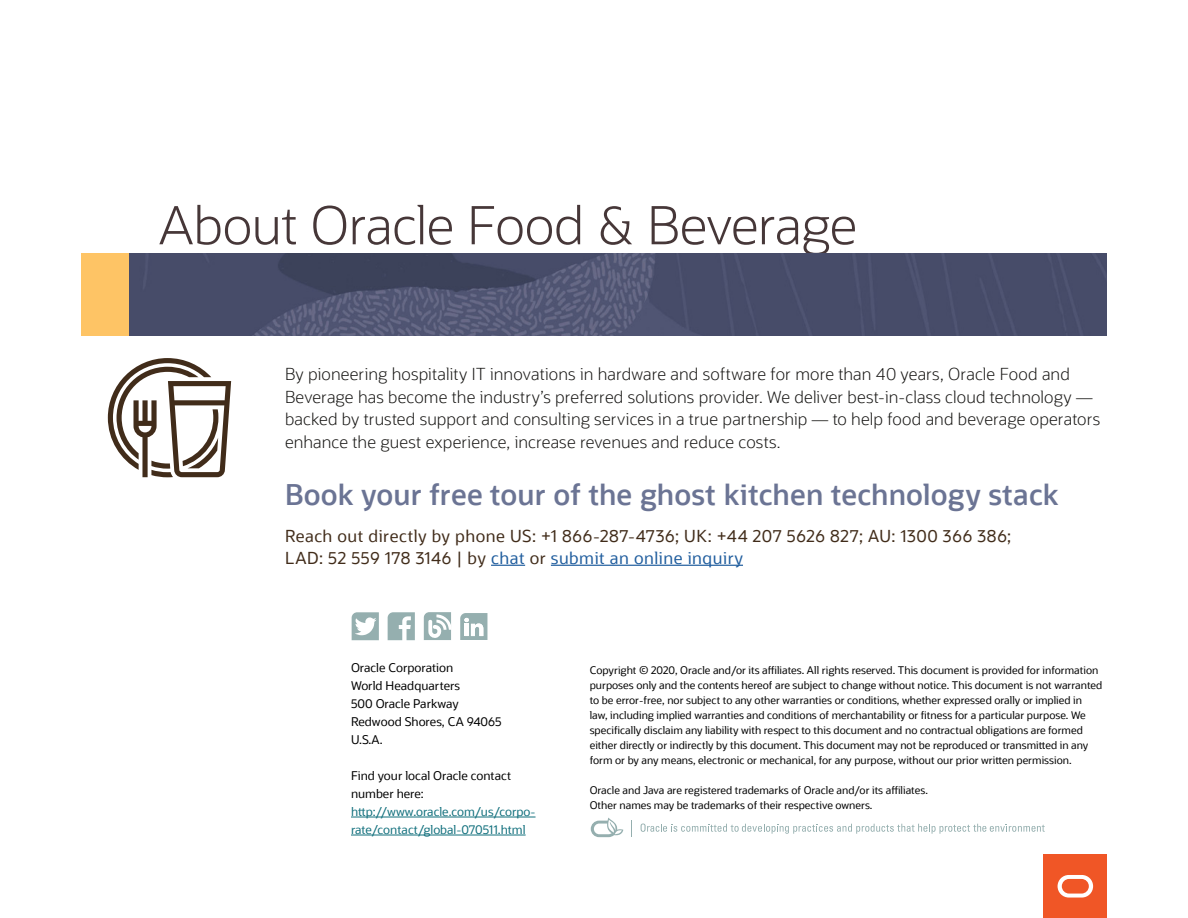
<style>
.page{position:relative;width:1188px;height:918px;background:#fff}
.page>*{position:absolute;margin:0;border:0;box-sizing:border-box;transform-origin:0 0}
.t1{font:300 52.5px "Oracle Sans";letter-spacing:-.015em;color:#463738}
.t2{font:600 28.5px "Oracle Sans";letter-spacing:.005em;color:#6b7494}
.t3{font:300 16.5px/22.5px "Oracle Sans";letter-spacing:.005em;color:#161513}
.t4{font:16.5px/22.5px "Oracle Sans";letter-spacing:.03em;color:#412c1a}
.t5{font:12px "Oracle Sans";color:#000}
.t6{font:12px/18px "Oracle Sans";color:#12707d}
.t7{font:10.5px/15px "Oracle Sans";color:#000}
.s1{color:#215e9e}
</style>
<div class="page">
<hr style="left:491px;top:565px;width:34px;height:1px;background:#215e9e">
<hr style="left:551px;top:565px;width:192px;height:1px;background:#215e9e">
<div style="left:81px;top:253px;width:633px;height:83px;background:#fec465"></div>
<img style="left:130px;top:253px;width:977px;height:83px">
<svg style="left:108px;top:358px;width:123px;height:119px"></svg>
<svg style="left:388px;top:612px;width:27px;height:28px"></svg>
<svg style="left:424px;top:612px;width:27px;height:28px"></svg>
<svg style="left:460px;top:613px;width:27px;height:26px"></svg>
<svg style="left:351px;top:616px;width:28px;height:25px"></svg>
<svg style="left:352px;top:612px;width:27px;height:28px"></svg>
<hr style="left:351px;top:817px;width:185px;height:1px;background:#12707d">
<hr style="left:351px;top:835px;width:175px;height:1px;background:#12707d">
<svg style="left:641px;top:824px;width:404px;height:10px"></svg>
<svg style="left:591px;top:818px;width:32px;height:19px"></svg>
<div style="left:1044px;top:855px;width:63px;height:63px;background:#f05626"></div>
<svg style="left:1058px;top:875px;width:35px;height:23px"></svg>
<h1 class="t1" style="left:159px;top:194px;width:700px">About Oracle Food &amp; Beverage</h1>
<p class="t3" style="left:285px;top:363px;width:817px">By pioneering hospitality IT innovations in hardware and software for more than 40 years, Oracle Food and Beverage has become the industry’s preferred solutions provider. We deliver best-in-class cloud technology — backed by trusted support and consulting services in a true partnership — to help food and beverage operators enhance the guest experience, increase revenues and reduce costs.</p>
<h2 class="t2" style="left:285px;top:478px;width:775px">Book your free tour of the ghost kitchen technology stack</h2>
<p class="t4" style="left:285px;top:525px;width:728px">Reach out directly by phone US: +1 866-287-4736; UK: +44 207 5626 827; AU: 1300 366 386;<br>LAD: 52 559 178 3146 | by <span class="s1">chat</span> or <span class="s1">submit an online inquiry</span></p>
<p class="t5" style="left:351px;top:661px;width:104px">Oracle Corporation</p>
<p class="t7" style="left:590px;top:663px;width:510px">Copyright © 2020, Oracle and/or its affiliates. All rights reserved. This document is provided for information</p>
<p class="t5" style="left:351px;top:679px;width:111px">World Headquarters</p>
<p class="t7" style="left:590px;top:678px;width:514px">purposes only and the contents hereof are subject to change without notice. This document is not warranted to be error-free, nor subject to any other warranties or conditions, whether expressed orally or implied in</p>
<p class="t5" style="left:351px;top:697px;width:109px">500 Oracle Parkway</p>
<p class="t7" style="left:590px;top:708px;width:498px">law, including implied warranties and conditions of merchantability or fitness for a particular purpose. We</p>
<p class="t5" style="left:351px;top:715px;width:152px">Redwood Shores, CA 94065</p>
<p class="t7" style="left:590px;top:723px;width:495px">specifically disclaim any liability with respect to this document and no contractual obligations are formed</p>
<p class="t5" style="left:351px;top:733px;width:33px">U.S.A.</p>
<p class="t7" style="left:590px;top:738px;width:500px">either directly or indirectly by this document. This document may not be reproduced or transmitted in any form or by any means, electronic or mechanical, for any purpose, without our prior written permission.</p>
<p class="t5" style="left:351px;top:769px;width:162px">Find your local Oracle contact</p>
<p class="t5" style="left:351px;top:787px;width:74px">number here:</p>
<p class="t6" style="left:351px;top:803px;width:186px">http://www.oracle.com/us/corpo&shy;rate/contact/global-070511.html</p>
<p class="t7" style="left:590px;top:783px;width:340px">Oracle and Java are registered trademarks of Oracle and/or its affiliates.</p>
<p class="t7" style="left:590px;top:798px;width:284px">Other names may be trademarks of their respective owners.</p>
</div>
